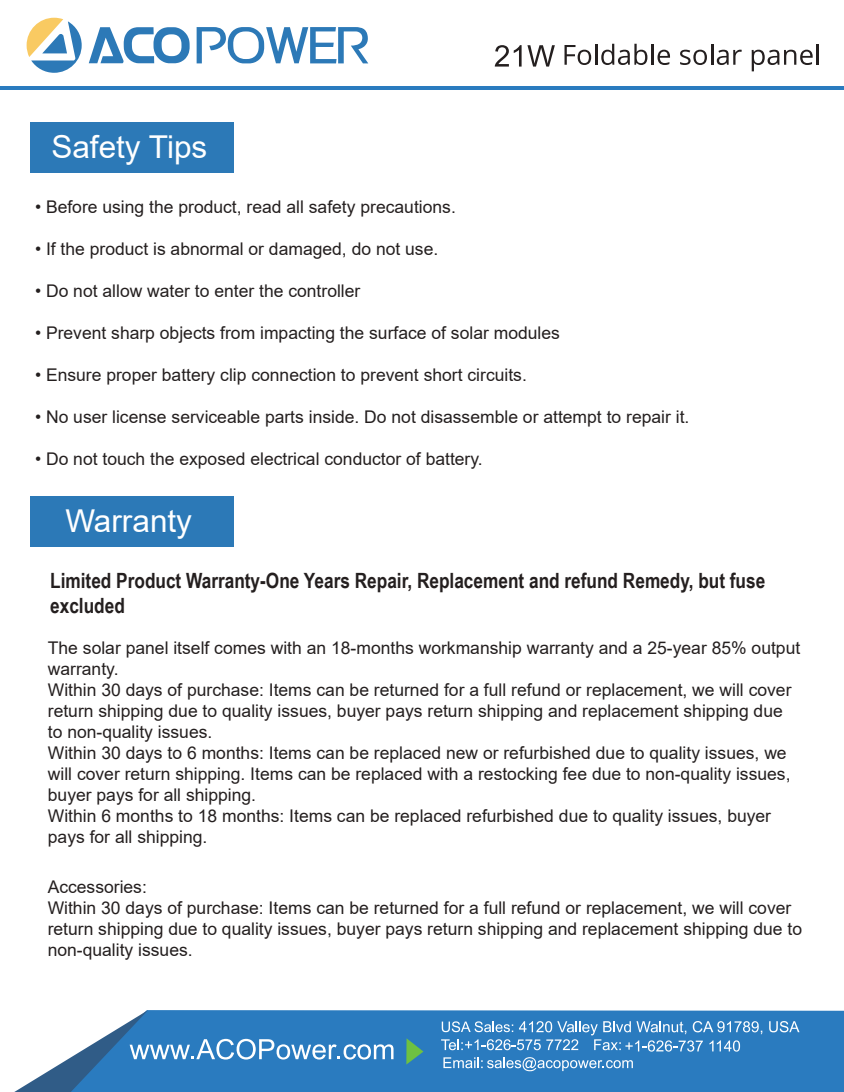
<style>
.page{position:relative;width:844px;height:1092px;background:#fff}
.page>*{position:absolute;margin:0;border:0;box-sizing:border-box;transform-origin:0 0}
.t1{font:31.5px "Arial";color:#fff}
.t2{font:700 21px/25.2px "Arial Narrow";color:#241f1f}
.t3{font:17.5px/21px "Arial";color:#241f1f}
</style>
<div class="page">
<div style="left:30px;top:122px;width:203px;height:51px;background:#2c79b7"></div>
<div style="left:30px;top:496px;width:203px;height:50px;background:#2c79b7"></div>
<div style="left:393px;top:1010px;width:450px;height:81px;background:#2a7bbf"></div>
<svg style="left:16px;top:1010px;width:377px;height:81px"></svg>
<svg style="left:406px;top:1038px;width:17px;height:26px"></svg>
<hr style="left:0;top:86px;width:843px;height:4px;background:#2a7bbf">
<svg style="left:89px;top:27px;width:101px;height:36px"></svg>
<svg style="left:196px;top:27px;width:172px;height:36px"></svg>
<svg style="left:27px;top:18px;width:55px;height:55px"></svg>
<svg style="left:443px;top:1057px;width:189px;height:14px;background:#5e9bce"></svg>
<svg style="left:769px;top:1020px;width:30px;height:12px"></svg>
<svg style="left:441px;top:1020px;width:321px;height:31px;background:#5293cb"></svg>
<svg style="left:564px;top:45px;width:27px;height:20px"></svg>
<hr style="left:595px;top:44px;width:2px;height:21px;background:#241f1f">
<svg style="left:601px;top:44px;width:46px;height:21px"></svg>
<hr style="left:651px;top:44px;width:2px;height:21px;background:#241f1f">
<svg style="left:657px;top:50px;width:12px;height:15px"></svg>
<svg style="left:680px;top:50px;width:26px;height:15px"></svg>
<hr style="left:710px;top:44px;width:3px;height:21px;background:#241f1f">
<svg style="left:716px;top:50px;width:25px;height:15px"></svg>
<svg style="left:751px;top:50px;width:61px;height:21px"></svg>
<hr style="left:816px;top:44px;width:2px;height:21px;background:#241f1f">
<svg style="left:494px;top:45px;width:27px;height:22px"></svg>
<svg style="left:527px;top:45px;width:27px;height:22px"></svg>
<h1 class="t1" style="left:51px;top:125px;width:157px">Safety Tips</h1>
<p class="t3" style="left:35px;top:196px;width:422px">• Before using the product, read all safety precautions.</p>
<p class="t3" style="left:35px;top:238px;width:405px">• If the product is abnormal or damaged, do not use.</p>
<p class="t3" style="left:35px;top:280px;width:327px">• Do not allow water to enter the controller</p>
<p class="t3" style="left:35px;top:322px;width:526px">• Prevent sharp objects from impacting the surface of solar modules</p>
<p class="t3" style="left:35px;top:364px;width:493px">• Ensure proper battery clip connection to prevent short circuits.</p>
<p class="t3" style="left:35px;top:406px;width:655px">• No user license serviceable parts inside. Do not disassemble or attempt to repair it.</p>
<p class="t3" style="left:35px;top:448px;width:449px">• Do not touch the exposed electrical conductor of battery.</p>
<h1 class="t1" style="left:65px;top:499px;width:128px">Warranty</h1>
<p class="t2" style="left:50px;top:567px;width:716px">Limited Product Warranty-One Years Repair, Replacement and refund Remedy, but fuse excluded</p>
<p class="t3" style="left:48px;top:637px;width:753px">The solar panel itself comes with an 18-months workmanship warranty and a 25-year 85% output warranty.<br>Within 30 days of purchase: Items can be returned for a full refund or replacement, we will cover return shipping due to quality issues, buyer pays return shipping and replacement shipping due to non-quality issues.<br>Within 30 days to 6 months: Items can be replaced new or refurbished due to quality issues, we will cover return shipping. Items can be replaced with a restocking fee due to non-quality issues, buyer pays for all shipping.<br>Within 6 months to 18 months: Items can be replaced refurbished due to quality issues, buyer pays for all shipping.</p>
<p class="t3" style="left:48px;top:876px;width:755px">Accessories:<br>Within 30 days of purchase: Items can be returned for a full refund or replacement, we will cover return shipping due to quality issues, buyer pays return shipping and replacement shipping due to non-quality issues.</p>
</div>
